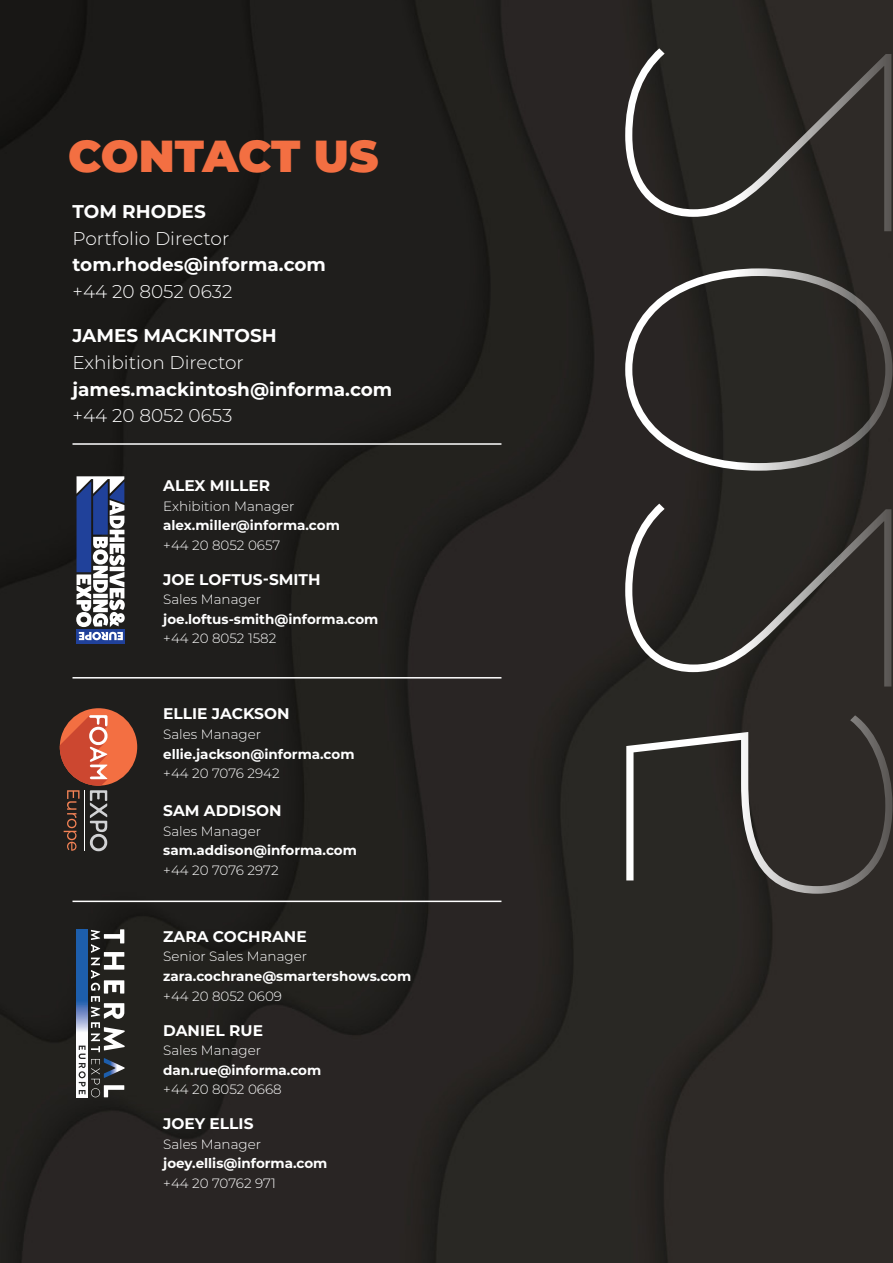
<style>
.page{position:relative;width:893px;height:1263px;background:#fff}
.page>*{position:absolute;margin:0;border:0;box-sizing:border-box;transform-origin:0 0}
.t1{font:900 44.85px "Montserrat";letter-spacing:-.005em;color:#f36f42}
.t2{font:700 18.45px/26.8px "Montserrat";color:#fff}
.t3{font:300 18.45px "Montserrat";color:#fff}
.t4{font:700 15.45px "Montserrat";color:#fff}
.t5{font:300 13.5px/19.5px "Montserrat";color:#fff}
.t6{font:700 13.5px/19.5px "Montserrat";color:#fff}
.s1{font-weight:300}
.s2{font-weight:700}
</style>
<div class="page">
<img style="left:0;top:0;width:893px;height:1263px">
<div style="left:60px;top:708px;width:77px;height:78px;background:#f36f42;border-radius:50%"></div>
<svg style="left:60px;top:715px;width:48px;height:136px;background:#885144"></svg>
<hr style="left:72px;top:443px;width:429px;height:2px;background:#fff">
<hr style="left:72px;top:677px;width:429px;height:1px;background:#fff">
<hr style="left:72px;top:900px;width:429px;height:2px;background:#fff">
<svg style="left:76px;top:929px;width:3px;height:168px"></svg>
<svg style="left:79px;top:929px;width:46px;height:168px"></svg>
<svg style="left:76px;top:640px;width:49px;height:3px"></svg>
<svg style="left:76px;top:476px;width:49px;height:164px"></svg>
<div style="left:625px;top:48px;width:267px;height:846px;background:#292824"></div>
<p class="t1" style="left:68px;top:122px;width:312px">CONTACT US</p>
<p class="t2" style="left:72px;top:197px;width:135px">TOM RHODES</p>
<p class="t3" style="left:72px;top:225px;width:158px">Portfolio Director</p>
<p class="t2" style="left:72px;top:250px;width:255px">tom.rhodes@informa.com <span class="s1">+44 20 8052 0632</span></p>
<p class="t2" style="left:72px;top:321px;width:206px">JAMES MACKINTOSH</p>
<p class="t3" style="left:72px;top:350px;width:173px">Exhibition Director</p>
<p class="t2" style="left:72px;top:375px;width:321px">james.mackintosh@informa.com <span class="s1">+44 20 8052 0653</span></p>
<p class="t4" style="left:163px;top:475px;width:108px">ALEX MILLER</p>
<p class="t5" style="left:163px;top:496px;width:133px">Exhibition Manager</p>
<p class="t6" style="left:163px;top:515px;width:178px">alex.miller@informa.com</p>
<p class="t5" style="left:163px;top:535px;width:118px">+44 20 8052 0657</p>
<p class="t4" style="left:163px;top:568px;width:159px">JOE LOFTUS-SMITH</p>
<p class="t5" style="left:163px;top:589px;width:99px">Sales Manager</p>
<p class="t6" style="left:163px;top:609px;width:217px">joe.loftus-smith@informa.com</p>
<p class="t5" style="left:163px;top:628px;width:115px">+44 20 8052 1582</p>
<p class="t4" style="left:163px;top:703px;width:128px">ELLIE JACKSON</p>
<p class="t5" style="left:163px;top:724px;width:99px">Sales Manager</p>
<p class="t6" style="left:163px;top:743px;width:193px">ellie.jackson@informa.com</p>
<p class="t5" style="left:163px;top:763px;width:118px">+44 20 7076 2942</p>
<p class="t4" style="left:163px;top:799px;width:120px">SAM ADDISON</p>
<p class="t5" style="left:163px;top:821px;width:99px">Sales Manager</p>
<p class="t6" style="left:163px;top:840px;width:195px">sam.addison@informa.com <span class="s1">+44 20 7076 2972</span></p>
<p class="t4" style="left:163px;top:925px;width:145px">ZARA COCHRANE</p>
<p class="t5" style="left:163px;top:946px;width:145px">Senior Sales Manager</p>
<p class="t6" style="left:163px;top:966px;width:249px">zara.cochrane@smartershows.com</p>
<p class="t5" style="left:163px;top:985px;width:120px">+44 20 8052 0609</p>
<p class="t4" style="left:163px;top:1019px;width:101px">DANIEL RUE</p>
<p class="t5" style="left:163px;top:1040px;width:99px">Sales Manager</p>
<p class="t6" style="left:163px;top:1059px;width:160px">dan.rue@informa.com</p>
<p class="t5" style="left:163px;top:1079px;width:120px">+44 20 8052 0668</p>
<p class="t4" style="left:163px;top:1113px;width:92px">JOEY ELLIS</p>
<p class="t5" style="left:163px;top:1134px;width:166px">Sales Manager <span class="s2">joey.ellis@informa.com </span>+44 20 70762 971</p>
</div>
